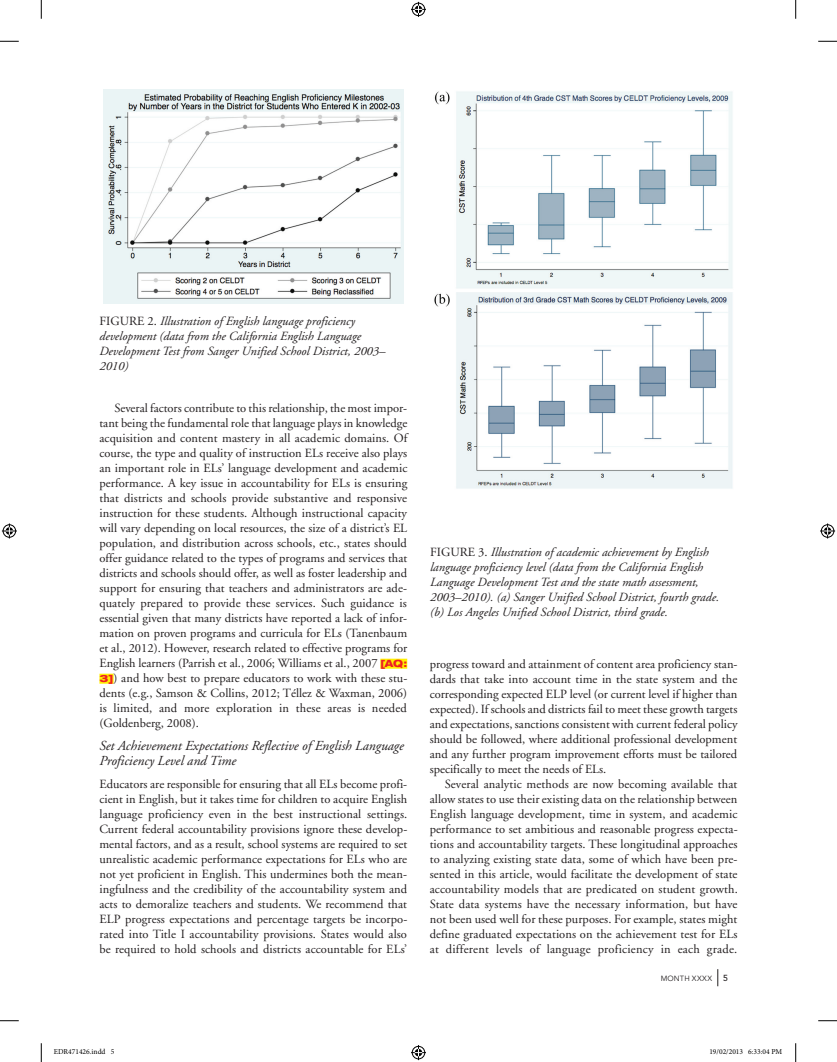
<style>
.page{position:relative;width:837px;height:1062px;background:#fff}
.page>*{position:absolute;margin:0;border:0;box-sizing:border-box;transform-origin:0 0}
.t1{font:italic 13.75px/15px "Adobe Garamond";color:#231f20}
.t2{font:12.5px/15px "Adobe Garamond";letter-spacing:.005em;color:#231f20;text-align:justify}
.t3{font:italic 12.5px/15px "Adobe Garamond";color:#231f20}
.t4{font:500 8.75px "Avenir";color:#231f20}
.t5{font:7.5px "Minion Pro";color:#000}
.t6{font:7.5px "Avenir";letter-spacing:.065em;color:#231f20}
.s1{font-style:normal}
.s2{font-family:"Helvetica Neue LT Std";font-weight:800;font-stretch:expanded;font-size:10px;color:#ee1f23}
</style>
<div class="page">
<svg style="left:717px;top:969px;width:1px;height:17px"></svg>
<img style="left:103px;top:89px;width:300px;height:215px">
<img style="left:434px;top:91px;width:299px;height:398px">
<div style="left:380px;top:658px;width:27px;height:10px;background:#fff101"></div>
<div style="left:99px;top:673px;width:15px;height:10px;background:#fff101"></div>
<svg style="left:0;top:40px;width:19px;height:2px"></svg>
<svg style="left:818px;top:40px;width:18px;height:2px"></svg>
<svg style="left:0;top:1020px;width:19px;height:1px"></svg>
<svg style="left:818px;top:1020px;width:18px;height:1px"></svg>
<svg style="left:40px;top:0;width:2px;height:19px"></svg>
<svg style="left:40px;top:1043px;width:2px;height:18px"></svg>
<svg style="left:795px;top:0;width:1px;height:19px"></svg>
<svg style="left:795px;top:1043px;width:1px;height:18px"></svg>
<svg style="left:411px;top:2px;width:15px;height:15px"></svg>
<svg style="left:411px;top:1045px;width:15px;height:14px"></svg>
<svg style="left:2px;top:523px;width:15px;height:15px"></svg>
<svg style="left:820px;top:523px;width:14px;height:15px"></svg>
<p class="t3" style="left:99px;top:313px;width:287px"><span class="s1">FIGURE 2.</span> Illustration of English language proficiency development (data from the California English Language Development Test from Sanger Unified School District, 2003– 2010)</p>
<p class="t2" style="left:99px;top:401px;width:309px;text-indent:15px">Several factors contribute to this relationship, the most impor&shy;tant being the fundamental role that language plays in knowledge acquisition and content mastery in all academic domains. Of course, the type and quality of instruction ELs receive also plays an important role in ELs’ language development and academic performance. A key issue in accountability for ELs is ensuring that districts and schools provide substantive and responsive instruction for these students. Although instructional capacity will vary depending on local resources, the size of a district’s EL population, and distribution across schools, etc., states should offer guidance related to the types of programs and services that districts and schools should offer, as well as foster leadership and support for ensuring that teachers and administrators are ade&shy;quately prepared to provide these services. Such guidance is essential given that many districts have reported a lack of infor&shy;mation on proven programs and curricula for ELs (Tanenbaum et al., 2012). However, research related to effective programs for English learners (Parrish et al., 2006; Williams et al., 2007 <span class="s2">[AQ:<br>3]</span>) and how best to prepare educators to work with these stu&shy;dents (e.g., Samson &amp; Collins, 2012; Téllez &amp; Waxman, 2006) is limited, and more exploration in these areas is needed (Goldenberg, 2008).</p>
<p class="t1" style="left:99px;top:738px;width:306px">Set Achievement Expectations Reflective of English Language<br>Proficiency Level and Time</p>
<p class="t2" style="left:99px;top:776px;width:309px">Educators are responsible for ensuring that all ELs become profi&shy;cient in English, but it takes time for children to acquire English language proficiency even in the best instructional settings.<br>Current federal accountability provisions ignore these develop&shy;mental factors, and as a result, school systems are required to set unrealistic academic performance expectations for ELs who are not yet proficient in English. This undermines both the mean&shy;ingfulness and the credibility of the accountability system and acts to demoralize teachers and students. We recommend that ELP progress expectations and percentage targets be incorpo&shy;rated into Title I accountability provisions. States would also be required to hold schools and districts accountable for ELs’</p>
<p class="t3" style="left:430px;top:544px;width:290px"><span class="s1">FIGURE 3.</span> Illustration of academic achievement by English language proficiency level (data from the California English Language Development Test and the state math assessment, 2003–2010). (a) Sanger Unified School District, fourth grade. (b) Los Angeles Unified School District, third grade.</p>
<p class="t2" style="left:429px;top:656px;width:309px">progress toward and attainment of content area proficiency stan&shy;dards that take into account time in the state system and the corresponding expected ELP level (or current level if higher than expected). If schools and districts fail to meet these growth targets and expectations, sanctions consistent with current federal policy should be followed, where additional professional development and any further program improvement efforts must be tailored specifically to meet the needs of ELs.</p>
<p class="t2" style="left:429px;top:776px;width:309px;text-indent:15px">Several analytic methods are now becoming available that allow states to use their existing data on the relationship between English language development, time in system, and academic performance to set ambitious and reasonable progress expecta&shy;tions and accountability targets. These longitudinal approaches to analyzing existing state data, some of which have been pre&shy;sented in this article, would facilitate the development of state accountability models that are predicated on student growth.<br>State data systems have the necessary information, but have not been used well for these purposes. For example, states might define graduated expectations on the achievement test for ELs at different levels of language proficiency in each grade.</p>
<p class="t6" style="left:660px;top:973px;width:53px">Month XXXX</p>
<p class="t4" style="left:723px;top:972px;width:6px">5</p>
<p class="t5" style="left:54px;top:1047px;width:62px">EDR471426.indd 5</p>
<p class="t5" style="left:709px;top:1047px;width:74px">19/02/2013 6:33:04 PM</p>
</div>
